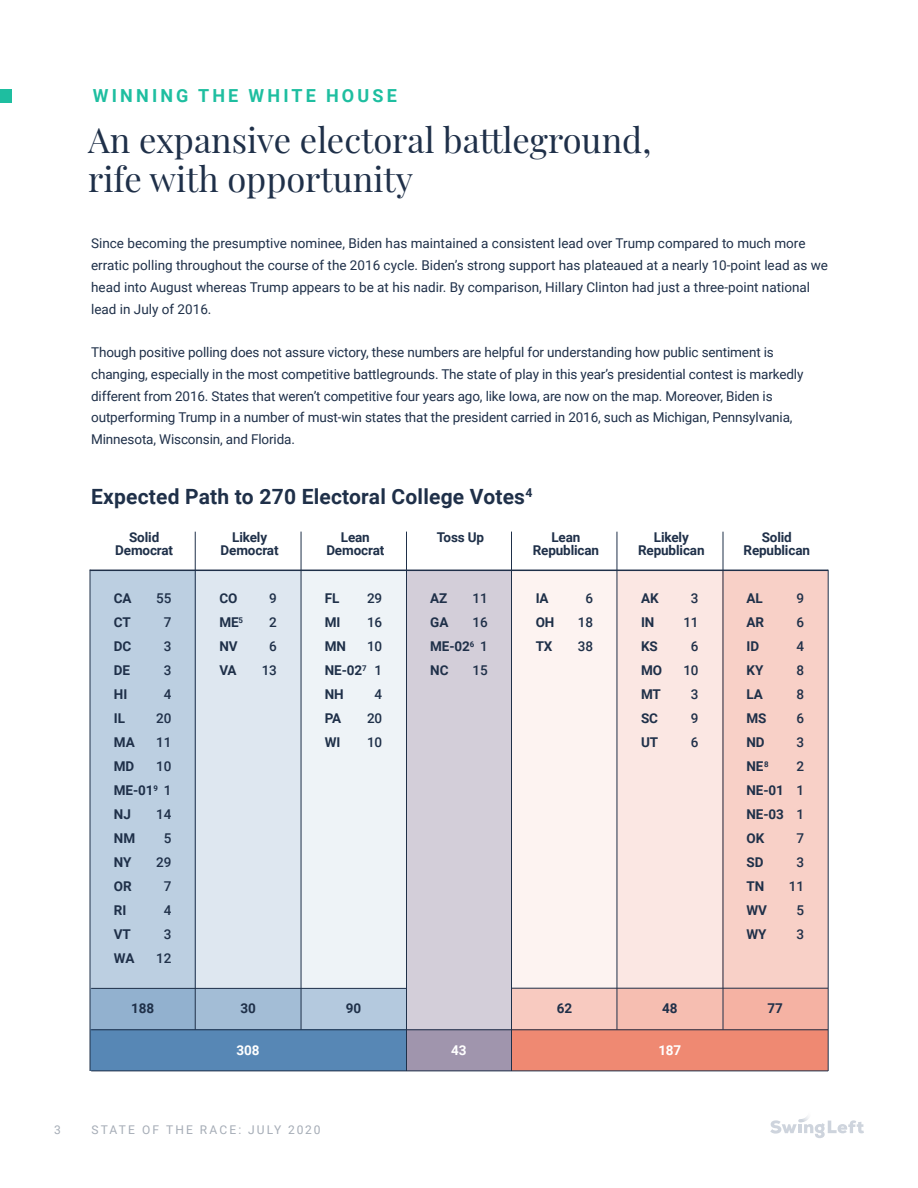
<style>
.page{position:relative;width:918px;height:1188px;background:#fff}
.page>*{position:absolute;margin:0;border:0;box-sizing:border-box;transform-origin:0 0}
.t1{font:34.5px/39px "Playfair Display";color:#1f3049}
.t2{font:700 21px "Roboto";letter-spacing:.01em;color:#1f3049}
.t3{font:700 18px "Roboto";letter-spacing:.175em;color:#1ebea0}
.t4{font:13.5px/21.8px "Roboto";letter-spacing:-.01em;color:#1f3049}
.t5{font:700 13.5px/24px "Roboto";letter-spacing:-.01em;color:#1f3049}
.t6{font:500 13.5px/24px "Roboto";letter-spacing:-.01em;color:#1f3049;text-align:center}
.t7{font:700 13.5px "Roboto";letter-spacing:-.01em;color:#fff}
.t8{font:12px "Roboto";letter-spacing:.185em;color:#a5acb6}
.s1{font-weight:500}
</style>
<div class="page">
<div style="left:90px;top:570px;width:105px;height:501px;background:#bccfe1"></div>
<div style="left:723px;top:570px;width:105px;height:501px;background:#f8d0c7"></div>
<div style="left:195px;top:570px;width:106px;height:501px;background:#dee7f0"></div>
<div style="left:617px;top:570px;width:106px;height:501px;background:#fbe7e3"></div>
<div style="left:301px;top:570px;width:105px;height:501px;background:#eef3f7"></div>
<div style="left:512px;top:570px;width:105px;height:501px;background:#fdf3f1"></div>
<div style="left:406px;top:570px;width:106px;height:501px;background:#d3ced9"></div>
<svg style="left:770px;top:1116px;width:94px;height:22px"></svg>
<div style="left:0;top:89px;width:11px;height:13px;background:#1ebea0"></div>
<div style="left:90px;top:988px;width:105px;height:42px;background:#92b1cf"></div>
<div style="left:406px;top:1030px;width:106px;height:41px;background:#a095ad"></div>
<div style="left:723px;top:988px;width:105px;height:42px;background:#f5b2a3"></div>
<div style="left:195px;top:988px;width:106px;height:42px;background:#a3bdd6"></div>
<div style="left:617px;top:988px;width:106px;height:42px;background:#f6beb1"></div>
<div style="left:301px;top:988px;width:105px;height:42px;background:#b4c9de"></div>
<div style="left:512px;top:988px;width:105px;height:42px;background:#f8cac0"></div>
<div style="left:90px;top:1030px;width:316px;height:41px;background:#5787b5"></div>
<div style="left:512px;top:1030px;width:316px;height:41px;background:#ef8972"></div>
<hr style="left:90px;top:570px;width:738px;height:1px;background:#1f3049">
<hr style="left:90px;top:570px;width:1px;height:501px;background:#1f3049">
<hr style="left:91px;top:988px;width:316px;height:1px;background:#1f3049">
<hr style="left:91px;top:1030px;width:737px;height:1px;background:#1f3049">
<hr style="left:511px;top:988px;width:317px;height:1px;background:#1f3049">
<hr style="left:91px;top:1071px;width:737px;height:1px;background:#1f3049">
<hr style="left:195px;top:532px;width:1px;height:498px;background:#1f3049">
<hr style="left:301px;top:532px;width:1px;height:498px;background:#1f3049">
<hr style="left:406px;top:532px;width:1px;height:539px;background:#1f3049">
<hr style="left:511px;top:532px;width:1px;height:539px;background:#1f3049">
<hr style="left:617px;top:532px;width:1px;height:498px;background:#1f3049">
<hr style="left:723px;top:532px;width:1px;height:498px;background:#1f3049">
<hr style="left:828px;top:570px;width:1px;height:501px;background:#1f3049">
<h3 class="t3" style="left:93px;top:83px;width:305px">WINNING THE WHITE HOUSE</h3>
<h1 class="t1" style="left:88px;top:118px;width:565px">An expansive electoral battleground, rife with opportunity</h1>
<p class="t4" style="left:91px;top:232px;width:738px">Since becoming the presumptive nominee, Biden has maintained a consistent lead over Trump compared to much more erratic polling throughout the course of the 2016 cycle. Biden’s strong support has plateaued at a nearly 10-point lead as we head into August whereas Trump appears to be at his nadir. By comparison, Hillary Clinton had just a three-point national lead in July of 2016.</p>
<p class="t4" style="left:91px;top:341px;width:714px">Though positive polling does not assure victory, these numbers are helpful for understanding how public sentiment is changing, especially in the most competitive battlegrounds. The state of play in this year’s presidential contest is markedly different from 2016. States that weren’t competitive four years ago, like Iowa, are now on the map. Moreover, Biden is outperforming Trump in a number of must-win states that the president carried in 2016, such as Michigan, Pennsylvania, Minnesota, Wisconsin, and Florida.</p>
<h2 class="t2" style="left:91px;top:482px;width:443px">Expected Path to 270 Electoral College Votes<sup>4</sup></h2>
<p class="t5" style="left:115px;top:530px;width:60px;line-height:13.5px;text-align:center">Solid<br>Democrat</p>
<p class="t5" style="left:114px;top:586px;width:59px">CA<br>CT<br>DC<br>DE<br>HI<br>IL<br>MA<br>MD<br>ME-01<sup>9</sup> <span class="s1">1<br></span>NJ<br>NM<br>NY<br>OR<br>RI<br>VT<br>WA</p>
<p class="t5" style="left:221px;top:530px;width:60px;line-height:13.5px;text-align:center">Likely<br>Democrat</p>
<p class="t5" style="left:638px;top:530px;width:68px;line-height:13.5px;text-align:center">Likely<br>Republican</p>
<p class="t5" style="left:744px;top:530px;width:68px;line-height:13.5px;text-align:center">Solid<br>Republican</p>
<p class="t5" style="left:326px;top:530px;width:60px;line-height:13.5px;text-align:center">Lean<br>Democrat</p>
<p class="t5" style="left:533px;top:530px;width:68px;line-height:13.5px;text-align:center">Lean<br>Republican</p>
<p class="t5" style="left:437px;top:524px;width:49px">Toss Up</p>
<p class="t5" style="left:219px;top:586px;width:25px">CO<br>ME<sup>5<br></sup>NV<br>VA</p>
<p class="t6" style="left:262px;top:586px;width:17px">9<br>2<br>6<br>13</p>
<p class="t5" style="left:325px;top:586px;width:43px">FL<br>MI<br>MN<br>NE-02<sup>7<br></sup>NH<br>PA<br>WI</p>
<p class="t6" style="left:367px;top:586px;width:17px">29<br>16<br>10<br>1<br>4<br>20<br>10</p>
<p class="t5" style="left:430px;top:586px;width:59px">AZ<br>GA<br>ME-02<sup>6</sup> <span class="s1">1<br></span>NC</p>
<p class="t5" style="left:536px;top:586px;width:20px">IA<br>OH<br>TX</p>
<p class="t6" style="left:578px;top:586px;width:17px">6<br>18<br>38</p>
<p class="t5" style="left:641px;top:586px;width:23px">AK<br>IN<br>KS<br>MO<br>MT<br>SC<br>UT</p>
<p class="t6" style="left:683px;top:586px;width:17px">3<br>11<br>6<br>10<br>3<br>9<br>6</p>
<p class="t5" style="left:747px;top:586px;width:39px">AL<br>AR<br>ID<br>KY<br>LA<br>MS<br>ND<br>NE<sup>8<br></sup>NE-01<br>NE-03<br>OK<br>SD<br>TN<br>WV<br>WY</p>
<p class="t6" style="left:789px;top:586px;width:17px">9<br>6<br>4<br>8<br>8<br>6<br>3<br>2<br>1<br>1<br>7<br>3<br>11<br>5<br>3</p>
<p class="t6" style="left:473px;top:586px;width:17px;text-align:left">11<br>16</p>
<p class="t6" style="left:473px;top:658px;width:17px">15</p>
<p class="t6" style="left:156px;top:586px;width:17px">55<br>7<br>3<br>3<br>4<br>20<br>11<br>10</p>
<p class="t6" style="left:156px;top:802px;width:17px">14<br>5<br>29<br>7<br>4<br>3<br>12</p>
<p class="t5" style="left:131px;top:996px;width:24px">188</p>
<p class="t5" style="left:240px;top:996px;width:17px">30</p>
<p class="t5" style="left:346px;top:996px;width:17px">90</p>
<p class="t5" style="left:557px;top:996px;width:17px">62</p>
<p class="t5" style="left:662px;top:996px;width:17px">48</p>
<p class="t5" style="left:768px;top:996px;width:17px">77</p>
<p class="t7" style="left:237px;top:1040px;width:24px">308</p>
<p class="t7" style="left:451px;top:1040px;width:17px">43</p>
<p class="t7" style="left:658px;top:1040px;width:24px">187</p>
<p class="t8" style="left:54px;top:1121px;width:8px">3</p>
<p class="t8" style="left:91px;top:1121px;width:231px">STATE OF THE RACE: JULY 2020</p>
</div>
